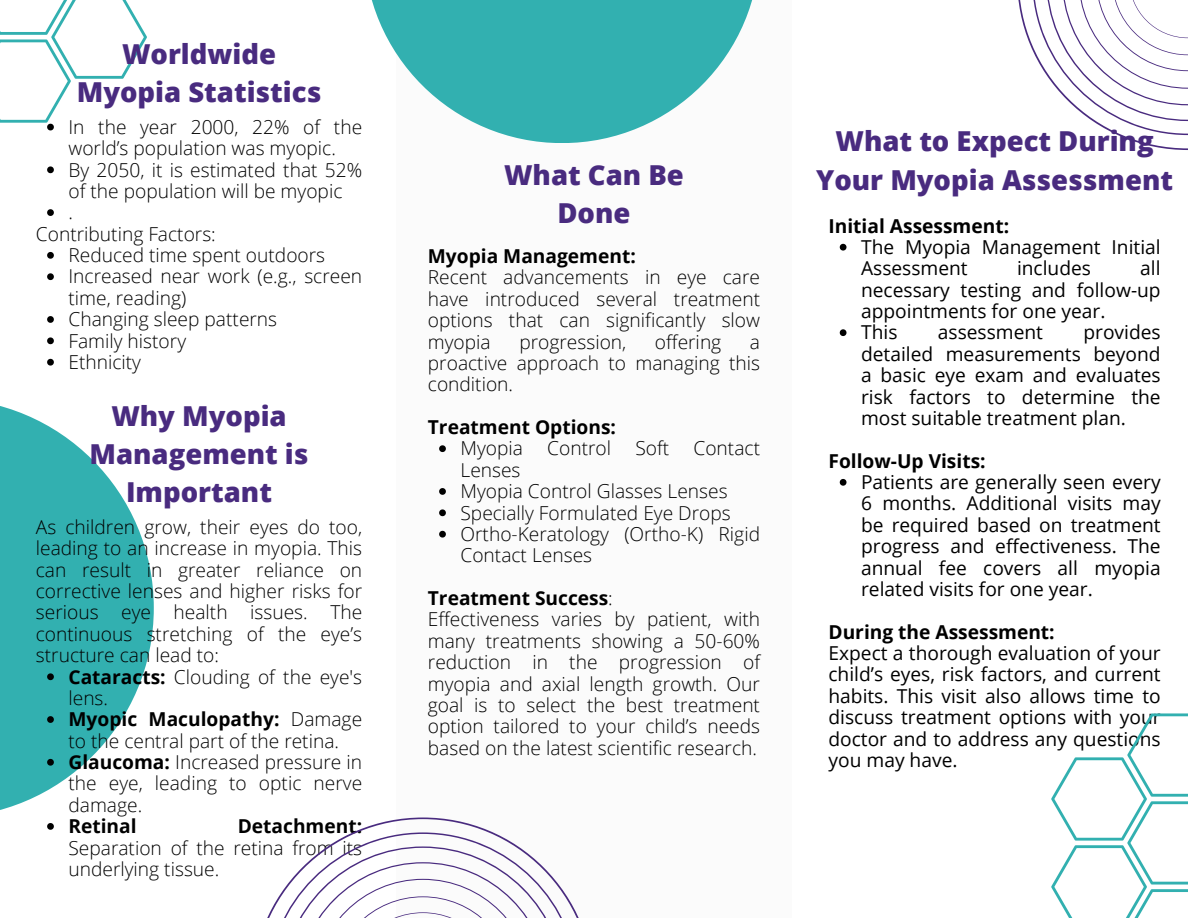
<style>
.page{position:relative;width:1188px;height:918px;background:#fff}
.page>*{position:absolute;margin:0;border:0;box-sizing:border-box;transform-origin:0 0}
.t1{font:800 27.45px/38.2px "Open Sans";color:#492b7f;text-align:center}
.t2{font:300 19.2px/21.3px "Open Sans";color:#000;text-align:justify}
.t3{font:19.2px/21.3px "Open Sans";color:#000;text-align:justify}
.t4{font:700 19.2px "Open Sans";color:#000}
.s1{font-weight:700}
.s2{font-weight:300}
</style>
<div class="page">
<div style="left:396px;top:0;width:396px;height:918px;background:#f6f6f6"></div>
<svg style="left:371px;top:0;width:381px;height:143px;fill:#32b0b0"></svg>
<svg style="left:1018px;top:0;width:170px;height:150px"></svg>
<svg style="left:0;top:406px;width:154px;height:404px;fill:#32b0b0"></svg>
<svg style="left:47px;top:673px;width:7px;height:7px"></svg>
<svg style="left:47px;top:716px;width:7px;height:7px"></svg>
<svg style="left:47px;top:759px;width:7px;height:7px"></svg>
<svg style="left:47px;top:823px;width:7px;height:7px"></svg>
<svg style="left:0;top:0;width:147px;height:130px"></svg>
<svg style="left:47px;top:166px;width:7px;height:7px"></svg>
<svg style="left:47px;top:209px;width:7px;height:7px"></svg>
<svg style="left:47px;top:252px;width:7px;height:7px"></svg>
<svg style="left:47px;top:273px;width:7px;height:7px"></svg>
<svg style="left:47px;top:316px;width:7px;height:7px"></svg>
<svg style="left:47px;top:337px;width:7px;height:7px"></svg>
<svg style="left:47px;top:359px;width:7px;height:7px"></svg>
<svg style="left:439px;top:445px;width:7px;height:7px"></svg>
<svg style="left:439px;top:488px;width:7px;height:7px"></svg>
<svg style="left:439px;top:509px;width:7px;height:7px"></svg>
<svg style="left:439px;top:531px;width:7px;height:7px"></svg>
<svg style="left:267px;top:818px;width:312px;height:100px"></svg>
<svg style="left:840px;top:244px;width:7px;height:7px"></svg>
<svg style="left:840px;top:329px;width:7px;height:7px"></svg>
<svg style="left:840px;top:479px;width:7px;height:7px"></svg>
<svg style="left:1051px;top:713px;width:137px;height:205px"></svg>
<h1 class="t1" style="left:77px;top:34px;width:246px">Worldwide<br>Myopia Statistics</h1>
<p class="t2" style="left:68px;top:116px;width:295px">In the year 2000, 22% of the world’s population was myopic.</p>
<p class="t2" style="left:68px;top:158px;width:295px">By 2050, it is estimated that 52% of the population will be myopic</p>
<p class="t2" style="left:68px;top:201px;width:6px">.</p>
<p class="t2" style="left:36px;top:223px;width:181px">Contributing Factors:</p>
<h1 class="t2" style="left:68px;top:244px;width:258px">Reduced time spent outdoors</h1>
<p class="t2" style="left:68px;top:265px;width:295px">Increased near work (e.g., screen time, reading)</p>
<p class="t2" style="left:68px;top:308px;width:210px">Changing sleep patterns</p>
<p class="t2" style="left:68px;top:329px;width:119px">Family history</p>
<p class="t2" style="left:68px;top:351px;width:74px">Ethnicity</p>
<p class="t1" style="left:90px;top:396px;width:221px">Why Myopia<br>Management is<br>Important</p>
<p class="t2" style="left:36px;top:516px;width:328px">As children grow, their eyes do too, leading to an increase in myopia. This can result in greater reliance on corrective lenses and higher risks for serious eye health issues. The continuous stretching of the eye’s structure can lead to:</p>
<p class="t2" style="left:68px;top:665px;width:295px"><span class="s1">Cataracts:</span> Clouding of the eye's lens.</p>
<h2 class="t2" style="left:68px;top:708px;width:295px"><span class="s1">Myopic Maculopathy:</span> Damage to the central part of the retina.</h2>
<p class="t2" style="left:68px;top:751px;width:295px"><span class="s1">Glaucoma:</span> Increased pressure in the eye, leading to optic nerve damage.</p>
<p class="t4" style="left:68px;top:813px;width:70px">Retinal</p>
<p class="t2" style="left:68px;top:815px;width:295px;text-indent:169px"><span class="s1">Detachment:<br></span>Separation of the retina from its underlying tissue.</p>
<p class="t1" style="left:504px;top:155px;width:181px">What Can Be<br>Done</p>
<p class="t4" style="left:428px;top:243px;width:209px">Myopia Management:</p>
<p class="t2" style="left:428px;top:266px;width:334px">Recent advancements in eye care have introduced several treatment options that can significantly slow myopia</p>
<p class="t2" style="left:519px;top:330px;width:108px">progression,</p>
<p class="t2" style="left:655px;top:330px;width:68px">offering</p>
<p class="t2" style="left:428px;top:330px;width:334px;text-indent:322px">a proactive approach to managing this condition.</p>
<p class="t4" style="left:428px;top:414px;width:190px">Treatment Options:</p>
<p class="t2" style="left:460px;top:437px;width:64px">Myopia</p>
<p class="t2" style="left:547px;top:437px;width:65px">Control</p>
<p class="t2" style="left:635px;top:437px;width:35px">Soft</p>
<p class="t2" style="left:694px;top:437px;width:68px">Contact</p>
<p class="t2" style="left:460px;top:459px;width:62px">Lenses</p>
<h1 class="t2" style="left:460px;top:480px;width:269px">Myopia Control Glasses Lenses</h1>
<p class="t2" style="left:460px;top:501px;width:272px">Specially Formulated Eye Drops</p>
<p class="t2" style="left:460px;top:523px;width:301px">Ortho-Keratology (Ortho-K) Rigid<br>Contact Lenses</p>
<p class="t4" style="left:428px;top:585px;width:186px">Treatment Success<span class="s2">:</span></p>
<p class="t2" style="left:428px;top:608px;width:334px">Effectiveness varies by patient, with many treatments showing a 50-60% reduction in the progression of myopia and axial length growth. Our goal is to select the best treatment option tailored to your child’s needs based on the latest scientific research.</p>
<p class="t1" style="left:816px;top:122px;width:358px">What to Expect During<br>Your Myopia Assessment</p>
<p class="t4" style="left:829px;top:212px;width:182px">Initial Assessment:</p>
<p class="t3" style="left:861px;top:236px;width:301px">The Myopia Management Initial<br>Assessment</p>
<p class="t3" style="left:861px;top:257px;width:301px;text-indent:279px">all necessary testing and follow-up appointments for one year.</p>
<h1 class="t3" style="left:861px;top:321px;width:38px">This</h1>
<h1 class="t3" style="left:938px;top:321px;width:107px">assessment</h1>
<p class="t3" style="left:1017px;top:257px;width:76px">includes</p>
<h1 class="t3" style="left:861px;top:321px;width:301px;text-indent:222px">provides detailed measurements beyond a basic eye exam and evaluates risk factors to determine the most suitable treatment plan.</h1>
<h2 class="t4" style="left:829px;top:447px;width:159px">Follow-Up Visits:</h2>
<p class="t3" style="left:861px;top:471px;width:301px">Patients are generally seen every 6 months. Additional visits may be required based on treatment progress and effectiveness. The annual fee covers all myopia related visits for one year.</p>
<p class="t4" style="left:829px;top:618px;width:228px">During the Assessment:</p>
<h2 class="t3" style="left:829px;top:642px;width:334px">Expect a thorough evaluation of your child’s eyes, risk factors, and current habits. This visit also allows time to discuss treatment options with your doctor and to address any questions you may have.</h2>
</div>
